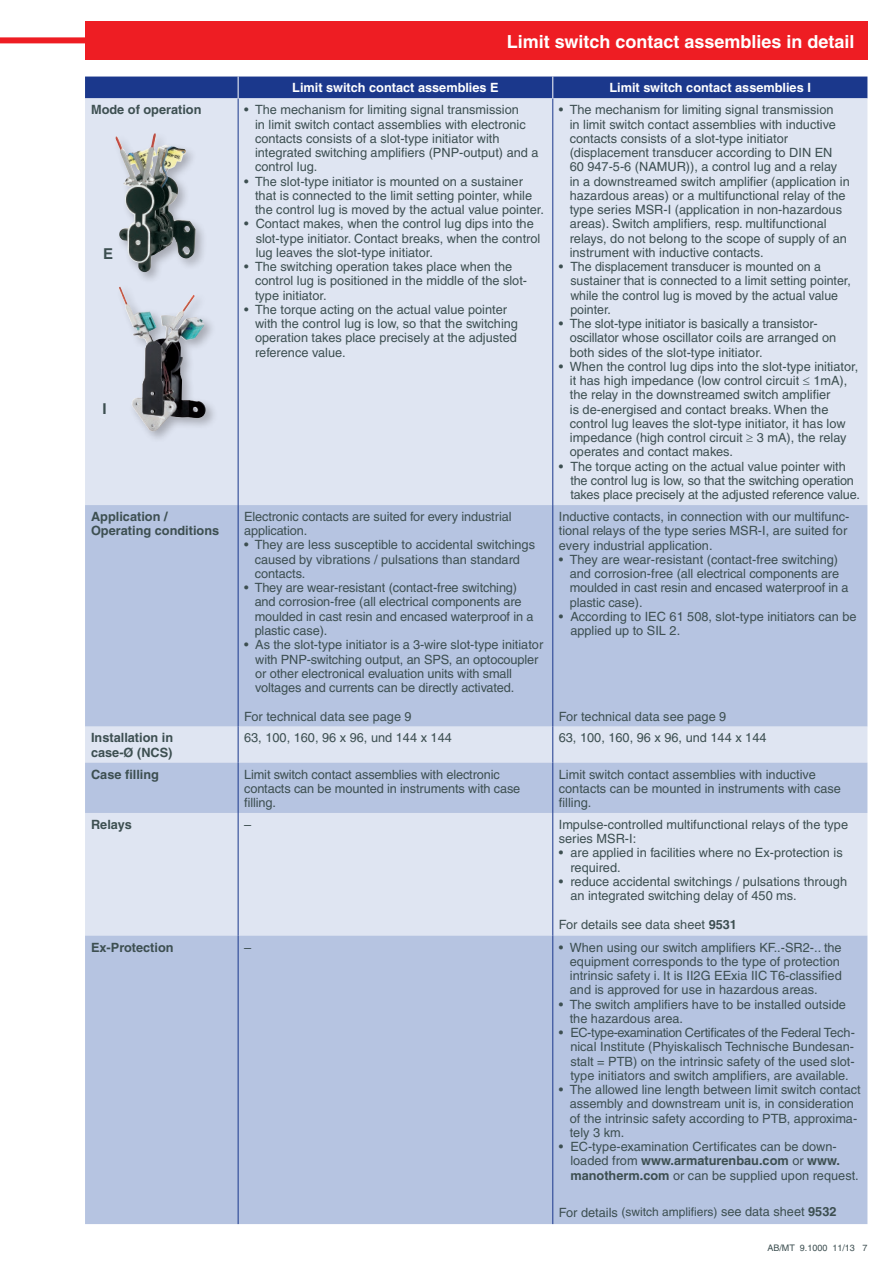
<style>
.page{position:relative;width:893px;height:1263px;background:#fff}
.page>*{position:absolute;margin:0;border:0;box-sizing:border-box;transform-origin:0 0}
.t1{font:700 18px "Helvetica";color:#fff}
.t2{font:700 15px "Helvetica";color:#3d4f51}
.t3{font:12.75px/14.2px "Helvetica";color:#3d4f51}
.t4{font:700 12.75px/14.2px "Helvetica";color:#3d4f51}
.t5{font:700 12.75px "Helvetica";color:#fff}
.t6{font:9px "Helvetica";color:#3d4f51}
.s1{font-weight:700}
.s2{font-size:12px}
</style>
<div class="page">
<div style="left:85px;top:21px;width:782px;height:39px;background:#ee1d23"></div>
<div style="left:0;top:37px;width:85px;height:6px;background:#ee1d23"></div>
<div style="left:85px;top:98px;width:782px;height:407px;background:#dfe5f2"></div>
<svg style="left:85px;top:505px;width:782px;height:719px;background:#c0cce5"></svg>
<div style="left:85px;top:762px;width:782px;height:51px;background:#b6c4e1"></div>
<hr style="left:238px;top:98px;width:1px;height:407px;background:#1b388c">
<hr style="left:552px;top:98px;width:1px;height:407px;background:#1b388c">
<hr style="left:238px;top:505px;width:1px;height:221px;background:#1b388c">
<hr style="left:552px;top:505px;width:1px;height:221px;background:#1b388c">
<hr style="left:238px;top:726px;width:1px;height:36px;background:#1b388c">
<hr style="left:552px;top:726px;width:1px;height:36px;background:#1b388c">
<hr style="left:238px;top:762px;width:1px;height:51px;background:#1b388c">
<hr style="left:552px;top:762px;width:1px;height:51px;background:#1b388c">
<hr style="left:238px;top:813px;width:1px;height:122px;background:#1b388c">
<hr style="left:552px;top:813px;width:1px;height:122px;background:#1b388c">
<hr style="left:238px;top:935px;width:1px;height:289px;background:#1b388c">
<hr style="left:552px;top:935px;width:1px;height:289px;background:#1b388c">
<div style="left:85px;top:77px;width:782px;height:21px;background:#1b388c"></div>
<div style="left:116px;top:283px;width:102px;height:161px;background:#231f20;opacity:.3"></div>
<img style="left:118px;top:287px;width:88px;height:145px">
<div style="left:112px;top:130px;width:96px;height:154px;background:#231f20;opacity:.3"></div>
<img style="left:116px;top:134px;width:80px;height:138px">
<h1 class="t1" style="left:507px;top:31px;width:349px">Limit switch contact assemblies in detail</h1>
<p class="t5" style="left:292px;top:80px;width:208px">Limit switch contact assemblies E</p>
<p class="t5" style="left:609px;top:80px;width:203px">Limit switch contact assemblies I</p>
<p class="t4" style="left:91px;top:102px;width:112px">Mode of operation</p>
<p class="t3" style="left:255px;top:103px;width:285px;text-indent:-11px">• The mechanism for limiting signal transmission<br>in limit switch contact assemblies with electronic contacts consists of a slot-type initiator with integrated switching amplifiers (PNP-output) and a control lug.</p>
<p class="t3" style="left:255px;top:174px;width:290px;text-indent:-11px">• The slot-type initiator is mounted on a sustainer that is connected to the limit setting pointer, while the control lug is moved by the actual value pointer.</p>
<p class="t3" style="left:256px;top:217px;width:286px;text-indent:-12px">• Contact makes, when the control lug dips into the slot-type initiator. Contact breaks, when the control lug leaves the slot-type initiator.</p>
<p class="t3" style="left:255px;top:259px;width:274px;text-indent:-11px">• The switching operation takes place when the control lug is positioned in the middle of the slot&shy;type initiator.</p>
<p class="t3" style="left:255px;top:302px;width:264px;text-indent:-11px">• The torque acting on the actual value pointer with the control lug is low, so that the switching operation takes place precisely at the adjusted reference value.</p>
<p class="t2" style="left:103px;top:245px;width:12px">E</p>
<p class="t2" style="left:103px;top:400px;width:6px">I</p>
<p class="t4" style="left:91px;top:509px;width:130px">Application /<br>Operating conditions</p>
<p class="t3" style="left:244px;top:509px;width:269px">Electronic contacts are suited for every industrial application.</p>
<p class="t3" style="left:255px;top:538px;width:282px;text-indent:-11px">• They are less susceptible to accidental switchings caused by vibrations / pulsations than standard contacts.</p>
<p class="t3" style="left:255px;top:581px;width:280px;text-indent:-11px">• They are wear-resistant (contact-free switching) and corrosion-free (all electrical components are moulded in cast resin and encased waterproof in a plastic case).</p>
<p class="t3" style="left:255px;top:638px;width:289px;text-indent:-11px">• As the slot-type initiator is a 3-wire slot-type initiator with PNP-switching output, an SPS, an optocoupler or other electronical evaluation units with small voltages and currents can be directly activated.</p>
<p class="t3" style="left:244px;top:709px;width:169px">For technical data see page 9</p>
<p class="t3" style="left:570px;top:103px;width:282px;text-indent:-11px">• The mechanism for limiting signal transmission<br>in limit switch contact assemblies with inductive contacts consists of a slot-type initiator (displacement transducer according to DIN EN 60 947-5-6 (NAMUR)), a control lug and a relay in a downstreamed switch amplifier (application in hazardous areas) or a multifunctional relay of the type series MSR-I (application in non-hazardous areas). Switch amplifiers, resp. multifunctional relays, do not belong to the scope of supply of an instrument with inductive contacts.</p>
<p class="t3" style="left:570px;top:259px;width:282px;text-indent:-12px">• The displacement transducer is mounted on a sustainer that is connected to a limit setting pointer, while the control lug is moved by the actual value pointer.</p>
<p class="t3" style="left:570px;top:316px;width:268px;text-indent:-11px">• The slot-type initiator is basically a transistor&shy;oscillator whose oscillator coils are arranged on both sides of the slot-type initiator.</p>
<p class="t3" style="left:570px;top:359px;width:290px;text-indent:-11px">• When the control lug dips into the slot-type initiator, it has high impedance (low control circuit ≤ 1mA), the relay in the downstreamed switch amplifier<br>is de-energised and contact breaks. When the control lug leaves the slot-type initiator, it has low impedance (high control circuit ≥ 3 mA), the relay operates and contact makes.</p>
<p class="t3" style="left:570px;top:459px;width:291px;text-indent:-12px">• The torque acting on the actual value pointer with the control lug is low, so that the switching operation takes place precisely at the adjusted reference value.</p>
<p class="t3" style="left:559px;top:509px;width:292px">Inductive contacts, in connection with our multifunc&shy;tional relays of the type series MSR-I, are suited for every industrial application.</p>
<p class="t3" style="left:570px;top:552px;width:280px;text-indent:-11px">• They are wear-resistant (contact-free switching) and corrosion-free (all electrical components are moulded in cast resin and encased waterproof in a plastic case).</p>
<p class="t3" style="left:570px;top:609px;width:288px;text-indent:-12px">• According to IEC 61 508, slot-type initiators can be applied up to SIL 2.</p>
<p class="t3" style="left:559px;top:709px;width:169px">For technical data see page 9</p>
<p class="t4" style="left:91px;top:731px;width:84px">Installation in case-Ø (NCS)</p>
<p class="t3" style="left:244px;top:731px;width:209px">63, 100, 160, 96 x 96, und 144 x 144</p>
<p class="t3" style="left:559px;top:731px;width:209px">63, 100, 160, 96 x 96, und 144 x 144</p>
<p class="t4" style="left:91px;top:767px;width:70px">Case filling</p>
<p class="t3" style="left:244px;top:767px;width:278px">Limit switch contact assemblies with electronic contacts can be mounted in instruments with case filling.</p>
<p class="t3" style="left:559px;top:767px;width:284px">Limit switch contact assemblies with inductive contacts can be mounted in instruments with case filling.</p>
<p class="t4" style="left:91px;top:817px;width:42px">Relays</p>
<p class="t3" style="left:244px;top:817px;width:9px">–</p>
<p class="t3" style="left:559px;top:817px;width:291px">Impulse-controlled multifunctional relays of the type series MSR-I:</p>
<p class="t3" style="left:570px;top:846px;width:274px;text-indent:-12px">• are applied in facilities where no Ex-protection is required.</p>
<p class="t3" style="left:570px;top:874px;width:278px;text-indent:-12px">• reduce accidental switchings / pulsations through an integrated switching delay of 450 ms.</p>
<p class="t3" style="left:559px;top:917px;width:180px">For details see data sheet <span class="s1">9531</span></p>
<p class="t4" style="left:91px;top:940px;width:84px">Ex-Protection</p>
<p class="t3" style="left:244px;top:940px;width:9px">–</p>
<p class="t3" style="left:570px;top:940px;width:273px;text-indent:-11px">• When using our switch amplifiers KF..-SR2-.. the equipment corresponds to the type of protection intrinsic safety i. It is II2G EExia IIC T6-classified and is approved for use in hazardous areas.</p>
<p class="t3" style="left:570px;top:997px;width:278px;text-indent:-11px">• The switch amplifiers have to be installed outside the hazardous area.</p>
<p class="t3" style="left:570px;top:1025px;width:286px;text-align:justify;text-indent:-12px">• EC-type-examination Certificates of the Federal Tech&shy;nical Institute (Phyiskalisch Technische Bundesan&shy;stalt = PTB) on the intrinsic safety of the used slot&shy;type initiators and switch amplifiers, are available.</p>
<p class="t3" style="left:570px;top:1082px;width:293px;text-indent:-11px">• The allowed line length between limit switch contact assembly and downstream unit is, in consideration of the intrinsic safety according to PTB, approxima&shy;tely 3 km.</p>
<p class="t3" style="left:570px;top:1139px;width:290px;text-indent:-12px">• EC-type-examination Certificates can be down&shy;loaded from <span class="s1">www.armaturenbau.com</span> or <span class="s1">www. manotherm.com</span> or can be supplied upon request.</p>
<p class="t3" style="left:559px;top:1205px;width:279px">For details <span class="s2">(switch amplifiers)</span> see data sheet <span class="s1">9532</span></p>
<p class="t6" style="left:767px;top:1242px;width:102px">AB/MT 9.1000 11/13 7</p>
</div>
